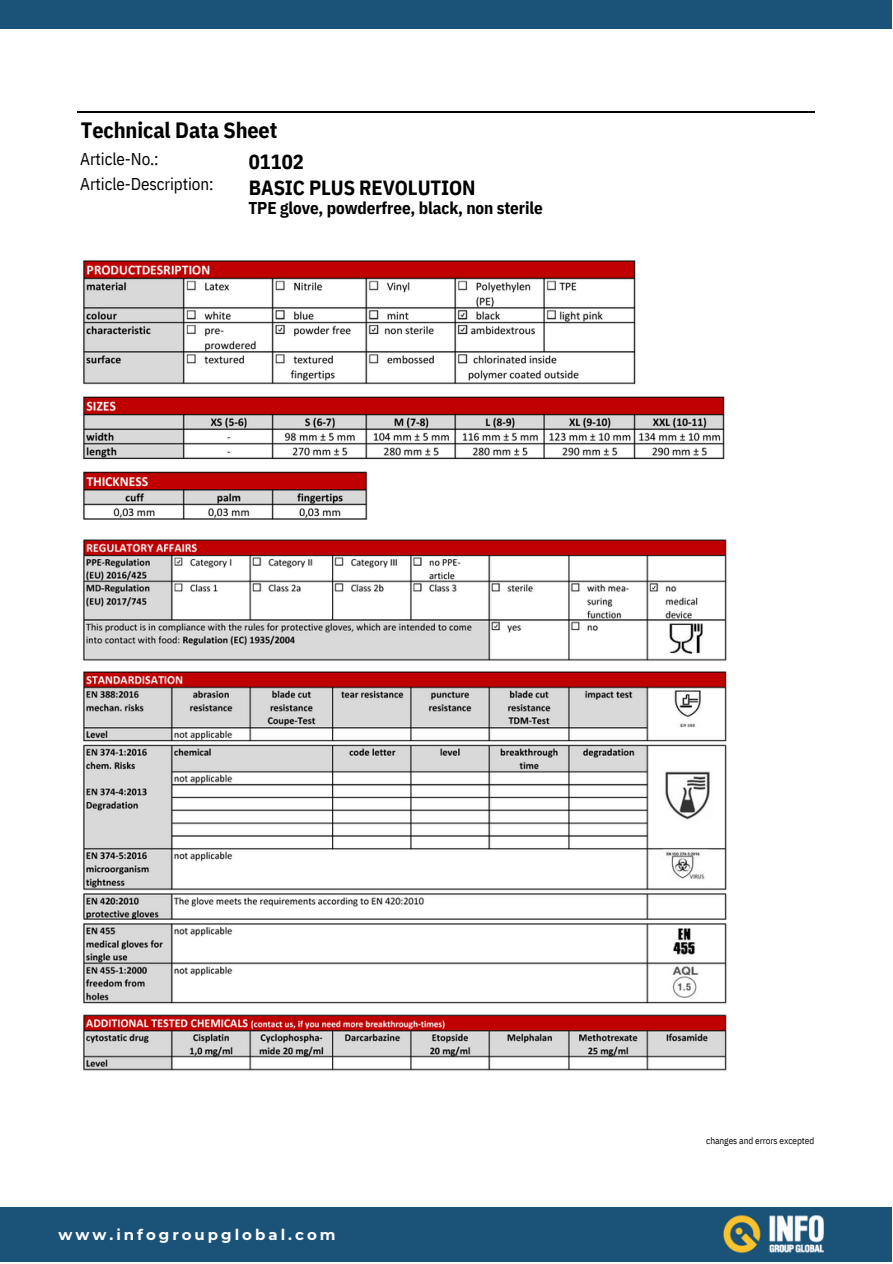
<style>
.page{position:relative;width:893px;height:1264px;background:#fff}
.page>*{position:absolute;margin:0;border:0;box-sizing:border-box;transform-origin:0 0}
.t1{font:700 22.05px "IBM Plex Sans Cond";letter-spacing:-.005em;color:#000}
.t2{font:700 20.55px/25.8px "IBM Plex Sans Cond";letter-spacing:-.005em;color:#000}
.t3{font:700 17.1px "IBM Plex Sans Cond";letter-spacing:-.005em;color:#000}
.t4{font:17.1px/25.8px "IBM Plex Sans Cond";letter-spacing:-.005em;color:#000}
.t5{font:700 15px "Montserrat";letter-spacing:.2em;color:#fff}
.t6{font:9.3px "IBM Plex Sans Cond";letter-spacing:-.005em;color:#000}
</style>
<div class="page">
<hr style="left:77px;top:112px;width:738px;height:1px;background:#000">
<img style="left:83px;top:260px;width:642px;height:260px">
<img style="left:83px;top:539px;width:644px;height:532px">
<div style="left:0;top:1206px;width:891px;height:55px;background:#1b5278"></div>
<img style="left:723px;top:1215px;width:101px;height:38px">
<div style="left:0;top:0;width:891px;height:29px;background:#1b5278"></div>
<p class="t1" style="left:81px;top:115px;width:198px">Technical Data Sheet</p>
<p class="t4" style="left:80px;top:145px;width:135px">Article-No.:<br>Article-Description:</p>
<p class="t3" style="left:248px;top:196px;width:296px">TPE glove, powderfree, black, non sterile</p>
<p class="t2" style="left:249px;top:149px;width:228px">01102<br>BASIC PLUS REVOLUTION</p>
<p class="t5" style="left:58px;top:1224px;width:279px">www.i nfogroupglobal.com</p>
<p class="t6" style="left:706px;top:1134px;width:110px">changes and errors excepted</p>
</div>
